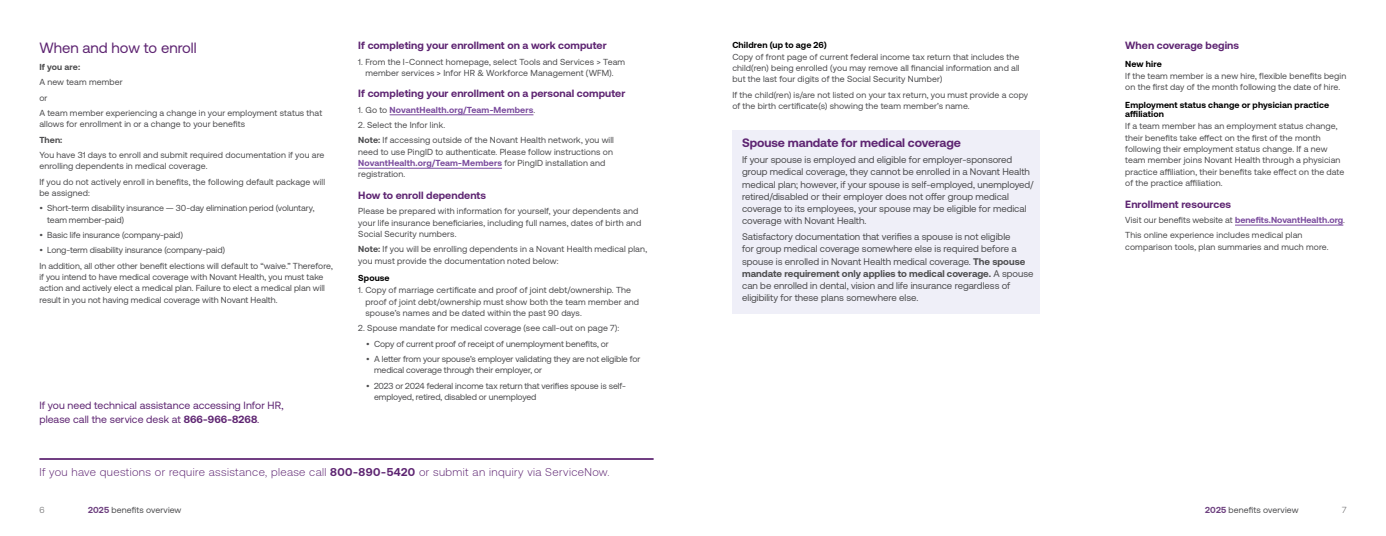
<style>
.page{position:relative;width:1386px;height:536px;background:#fff}
.page>*{position:absolute;margin:0;border:0;box-sizing:border-box;transform-origin:0 0}
.t1{font:14.88px "Aeonik";color:#5e2572}
.t2{font:700 12.25px "Aeonik";letter-spacing:-.005em;color:#5e2572}
.t3{font:300 11.38px "Aeonik";letter-spacing:.035em;color:#5e2572}
.t4{font:700 10.5px "Aeonik";letter-spacing:.005em;color:#5e2572}
.t5{font:10.5px/14px "Aeonik";letter-spacing:.005em;color:#5e2572}
.t6{font:9.62px/12.2px "Aeonik";color:#4d4d4f}
.t7{font:8.75px/11.4px "Aeonik";letter-spacing:.01em;color:#4d4d4f}
.t8{font:8.75px/11.4px "Aeonik";letter-spacing:-.01em;color:#4d4d4f}
.t9{font:700 8.75px/9.6px "Aeonik";letter-spacing:.015em;color:#000}
.t10{font:700 8.75px "Aeonik";letter-spacing:.015em;color:#7b4c9e}
.t11{font:700 8.75px "Aeonik";letter-spacing:.01em;color:#4d4d4f}
.t12{font:300 8.75px "Aeonik";color:#4d4d4f}
.s1{font-weight:700}
.s2{font-weight:400;color:#4d4d4f}
.s3{font-weight:700;color:#7b4c9e}
.s4{font-weight:700;color:#6e4180}
</style>
<div class="page">
<hr style="left:390px;top:114px;width:143px;height:1px;background:#7b4c9e">
<hr style="left:358px;top:168px;width:144px;height:1px;background:#7b4c9e">
<hr style="left:39px;top:458px;width:615px;height:1px;background:#5e2572">
<div style="left:732px;top:130px;width:308px;height:184px;background:#efeff8"></div>
<hr style="left:1235px;top:225px;width:108px;height:1px;background:#7b4c9e">
<h1 class="t1" style="left:39px;top:40px;width:159px">When and how to enroll</h1>
<p class="t11" style="left:39px;top:62px;width:42px">If you are:</p>
<p class="t7" style="left:39px;top:74px;width:284px;line-height:15.3px">A new team member<br>or<br>A team member experiencing a change in your employment status that</p>
<p class="t7" style="left:39px;top:118px;width:207px">allows for enrollment in or a change to your benefits</p>
<p class="t11" style="left:39px;top:134px;width:25px">Then:</p>
<p class="t7" style="left:39px;top:149px;width:287px">You have 31 days to enroll and submit required documentation if you are enrolling dependents in medical coverage.</p>
<p class="t7" style="left:39px;top:176px;width:287px">If you do not actively enroll in benefits, the following default package will be assigned:</p>
<p class="t7" style="left:47px;top:202px;width:269px;text-indent:-8px">• Short-term disability insurance — 30-day elimination period (voluntary, team member-paid)</p>
<p class="t7" style="left:39px;top:229px;width:145px">• Basic life insurance (company-paid)</p>
<p class="t7" style="left:39px;top:242px;width:295px;line-height:15.3px">• Long-term disability insurance (company-paid)<br>In addition, all other other benefit elections will default to “waive.” Therefore,</p>
<p class="t7" style="left:39px;top:271px;width:287px">if you intend to have medical coverage with Novant Health, you must take action and actively elect a medical plan. Failure to elect a medical plan will result in you not having medical coverage with Novant Health.</p>
<p class="t5" style="left:39px;top:398px;width:246px">If you need technical assistance accessing Infor HR, please call the service desk at <span class="s1">866-966-8268</span>.</p>
<p class="t4" style="left:358px;top:40px;width:250px">If completing your enrollment on a work computer</p>
<p class="t7" style="left:358px;top:56px;width:268px;text-align:center">1. From the I-Connect homepage, select Tools and Services &gt; Team member services &gt; Infor HR &amp; Workforce Management (WFM).</p>
<p class="t4" style="left:358px;top:88px;width:269px">If completing your enrollment on a personal computer</p>
<p class="t10" style="left:358px;top:105px;width:178px"><span class="s2">1. Go to</span> NovantHealth.org/Team-Members<span class="s2">.</span></p>
<p class="t7" style="left:358px;top:117px;width:257px;line-height:15.3px">2. Select the Infor link.<br><span class="s1">Note:</span> If accessing outside of the Novant Health network, you will</p>
<p class="t7" style="left:358px;top:146px;width:256px">need to use PingID to authenticate. Please follow instructions on<br><span class="s3">NovantHealth.org/Team-Members</span> for PingID installation and registration.</p>
<p class="t4" style="left:358px;top:189px;width:129px">How to enroll dependents</p>
<p class="t7" style="left:358px;top:205px;width:284px">Please be prepared with information for yourself, your dependents and your life insurance beneficiaries, including full names, dates of birth and<br>Social Security numbers.</p>
<p class="t7" style="left:358px;top:243px;width:290px"><span class="s1">Note:</span> If you will be enrolling dependents in a Novant Health medical plan, you must provide the documentation noted below:</p>
<p class="t9" style="left:358px;top:273px;width:33px">Spouse</p>
<p class="t7" style="left:365px;top:284px;width:275px;text-indent:-7px">1. Copy of marriage certificate and proof of joint debt/ownership. The proof of joint debt/ownership must show both the team member and spouse’s names and be dated within the past 90 days.</p>
<p class="t7" style="left:358px;top:322px;width:263px">2. Spouse mandate for medical coverage (see call-out on page 7):</p>
<p class="t8" style="left:366px;top:338px;width:244px">• Copy of current proof of receipt of unemployment benefits, or</p>
<p class="t7" style="left:374px;top:353px;width:268px;text-indent:-8px">• A letter from your spouse’s employer validating they are not eligible for medical coverage through their employer, or</p>
<p class="t8" style="left:374px;top:380px;width:253px;text-indent:-8px">• 2023 or 2024 federal income tax return that verifies spouse is self&shy;employed, retired, disabled or unemployed</p>
<h3 class="t3" style="left:39px;top:465px;width:572px">If you have questions or require assistance, please call <span class="s1">800-890-5420</span> or submit an inquiry via ServiceNow.</h3>
<p class="t9" style="left:732px;top:40px;width:96px">Children (up to age 26)</p>
<p class="t7" style="left:732px;top:51px;width:289px;text-align:justify">Copy of front page of current federal income tax return that includes the child(ren) being enrolled (you may remove all financial information and all but the last four digits of the Social Security Number)</p>
<p class="t7" style="left:732px;top:89px;width:297px">If the child(ren) is/are not listed on your tax return, you must provide a copy of the birth certificate(s) showing the team member’s name.</p>
<h2 class="t2" style="left:742px;top:136px;width:220px">Spouse mandate for medical coverage</h2>
<p class="t6" style="left:742px;top:153px;width:293px">If your spouse is employed and eligible for employer-sponsored group medical coverage, they cannot be enrolled in a Novant Health medical plan; however, if your spouse is self-employed, unemployed/ retired/disabled or their employer does not offer group medical coverage to its employees, your spouse may be eligible for medical coverage with Novant Health.</p>
<p class="t6" style="left:742px;top:230px;width:293px">Satisfactory documentation that verifies a spouse is not eligible<br>for group medical coverage somewhere else is required before a spouse is enrolled in Novant Health medical coverage. <span class="s1">The spouse mandate requirement only applies to medical coverage.</span> A spouse can be enrolled in dental, vision and life insurance regardless of eligibility for these plans somewhere else.</p>
<p class="t4" style="left:1125px;top:40px;width:115px">When coverage begins</p>
<p class="t9" style="left:1125px;top:59px;width:38px">New hire</p>
<p class="t7" style="left:1125px;top:70px;width:223px">If the team member is a new hire, flexible benefits begin on the first day of the month following the date of hire.</p>
<p class="t9" style="left:1125px;top:100px;width:205px">Employment status change or physician practice affiliation</p>
<p class="t7" style="left:1125px;top:120px;width:221px">If a team member has an employment status change, their benefits take effect on the first of the month following their employment status change. If a new team member joins Novant Health through a physician practice affiliation, their benefits take effect on the date of the practice affiliation.</p>
<p class="t4" style="left:1125px;top:198px;width:107px">Enrollment resources</p>
<p class="t7" style="left:1125px;top:212px;width:221px;line-height:15.3px">Visit our benefits website at <span class="s3">benefits.NovantHealth.org</span>.<br>This online experience includes medical plan</p>
<p class="t7" style="left:1125px;top:241px;width:205px">comparison tools, plan summaries and much more.</p>
<p class="t12" style="left:39px;top:504px;width:7px">6</p>
<p class="t7" style="left:88px;top:503px;width:95px"><span class="s4">2025</span> benefits overview</p>
<p class="t7" style="left:1205px;top:503px;width:95px"><span class="s4">2025</span> benefits overview</p>
<p class="t12" style="left:1342px;top:504px;width:6px">7</p>
</div>
